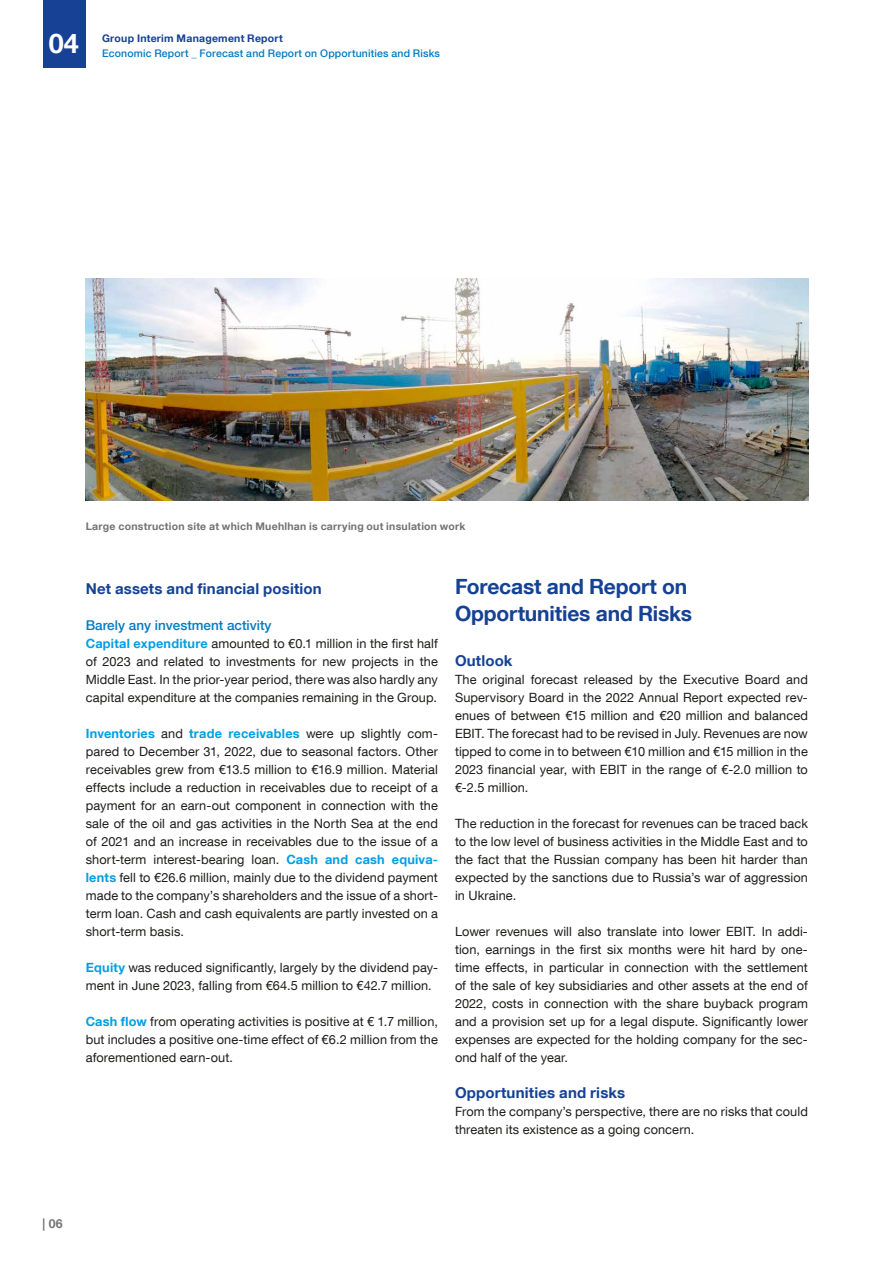
<style>
.page{position:relative;width:893px;height:1263px;background:#fff}
.page>*{position:absolute;margin:0;border:0;box-sizing:border-box;transform-origin:0 0}
.t1{font:700 27px "Helvetica Neue LT Com";color:#fff}
.t2{font:700 21px/27px "Helvetica Neue LT Com";letter-spacing:-.01em;color:#164194}
.t3{font:700 15px "Helvetica Neue LT Com";letter-spacing:.01em;color:#164194}
.t4{font:500 13.5px "Helvetica Neue LT Com";color:#007bc4}
.t5{font:12.75px/18px "Helvetica Neue LT Com";letter-spacing:.01em;color:#1d1d1b;text-align:justify}
.t6{font:700 12.3px "Helvetica Neue LT Com";color:#747373}
.t7{font:700 10.5px "Helvetica Neue LT Com";letter-spacing:.025em;color:#747373}
.t8{font:500 10.5px "Helvetica Neue LT Com";letter-spacing:.015em;color:#007bc4}
.t9{font:700 10.5px "Helvetica Neue LT Com";letter-spacing:.025em;color:#164194}
.s1{font-weight:700;color:#009fe3}
</style>
<div class="page">
<div style="left:43px;top:0;width:43px;height:67px;background:#164194"></div>
<img style="left:86px;top:279px;width:723px;height:222px">
<h1 class="t1" style="left:49px;top:26px;width:32px">04</h1>
<p class="t9" style="left:102px;top:31px;width:182px">Group Interim Management Report</p>
<p class="t8" style="left:102px;top:46px;width:339px">Economic Report _ Forecast and Report on Opportunities and Risks</p>
<p class="t7" style="left:86px;top:519px;width:381px">Large construction site at which Muehlhan is carrying out insulation work</p>
<p class="t3" style="left:86px;top:579px;width:237px">Net assets and financial position</p>
<p class="t4" style="left:86px;top:617px;width:187px">Barely any investment activity</p>
<p class="t5" style="left:86px;top:634px;width:354px"><span class="s1">Capital expenditure</span> amounted to €0.1 million in the first half of 2023 and related to investments for new projects in the Middle East. In the prior-year period, there was also hardly any capital expenditure at the companies remaining in the Group.</p>
<p class="t5" style="left:86px;top:724px;width:354px"><span class="s1">Inventories</span> and <span class="s1">trade receivables</span> were up slightly com&shy;pared to December 31, 2022, due to seasonal factors. Other receivables grew from €13.5 million to €16.9 million. Material effects include a reduction in receivables due to receipt of a payment for an earn-out component in connection with the sale of the oil and gas activities in the North Sea at the end of 2021 and an increase in receivables due to the issue of a short-term interest-bearing loan. <span class="s1">Cash and cash equiva&shy;lents</span> fell to €26.6 million, mainly due to the dividend payment made to the company’s shareholders and the issue of a short&shy;term loan. Cash and cash equivalents are partly invested on a short-term basis.</p>
<p class="t5" style="left:86px;top:958px;width:354px"><span class="s1">Equity</span> was reduced significantly, largely by the dividend pay&shy;ment in June 2023, falling from €64.5 million to €42.7 million.</p>
<p class="t5" style="left:86px;top:1012px;width:354px"><span class="s1">Cash flow</span> from operating activities is positive at € 1.7 million, but includes a positive one-time effect of €6.2 million from the aforementioned earn-out.</p>
<h2 class="t2" style="left:455px;top:572px;width:239px">Forecast and Report on<br>Opportunities and Risks</h2>
<p class="t3" style="left:455px;top:651px;width:59px">Outlook</p>
<p class="t5" style="left:455px;top:670px;width:354px">The original forecast released by the Executive Board and Supervisory Board in the 2022 Annual Report expected rev&shy;enues of between €15 million and €20 million and balanced EBIT. The forecast had to be revised in July. Revenues are now tipped to come in to between €10 million and €15 million in the 2023 financial year, with EBIT in the range of €-2.0 million to €-2.5 million.</p>
<p class="t5" style="left:455px;top:814px;width:354px">The reduction in the forecast for revenues can be traced back to the low level of business activities in the Middle East and to the fact that the Russian company has been hit harder than expected by the sanctions due to Russia’s war of aggression in Ukraine.</p>
<p class="t5" style="left:455px;top:922px;width:354px">Lower revenues will also translate into lower EBIT. In addi&shy;tion, earnings in the first six months were hit hard by one&shy;time effects, in particular in connection with the settlement of the sale of key subsidiaries and other assets at the end of 2022, costs in connection with the share buyback program and a provision set up for a legal dispute. Significantly lower expenses are expected for the holding company for the sec&shy;ond half of the year.</p>
<p class="t3" style="left:455px;top:1083px;width:172px">Opportunities and risks</p>
<p class="t5" style="left:455px;top:1102px;width:354px">From the company’s perspective, there are no risks that could threaten its existence as a going concern.</p>
<p class="t6" style="left:43px;top:1216px;width:22px">| 06</p>
</div>
